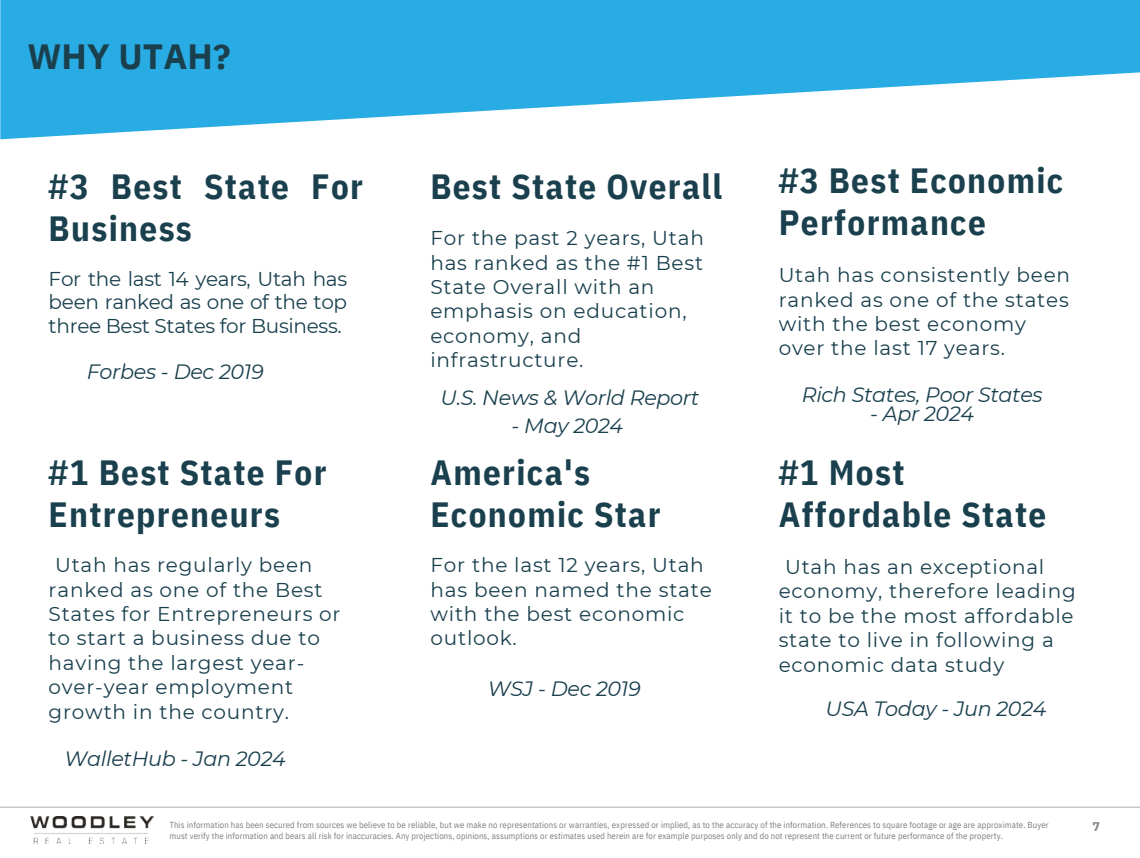
<style>
.page{position:relative;width:1140px;height:858px;background:#fff}
.page>*{position:absolute;margin:0;border:0;box-sizing:border-box;transform-origin:0 0}
.t1{font:700 35px/41.2px "IBM Plex Sans Cond";letter-spacing:.04em;color:#1a404e}
.t2{font:700 35px "IBM Plex Sans";letter-spacing:.005em;color:#1a404d}
.t3{font:italic 20.75px "Montserrat";letter-spacing:-.015em;color:#1a404e}
.t4{font:20px/24.4px "Montserrat";letter-spacing:.04em;color:#1a404e}
.t5{font:700 12.5px "IBM Plex Sans";color:#7f7f7f}
.t6{font:8.75px "IBM Plex Sans Cond";letter-spacing:.015em;color:#7f7f7f}
</style>
<div class="page">
<svg style="left:0;top:0;width:1139px;height:139px;fill:#29ace3"></svg>
<hr style="left:0;top:807px;width:1139px;height:1px;background:#aeaaaa">
<img style="left:30px;top:816px;width:124px;height:27px">
<h1 class="t2" style="left:27px;top:29px;width:205px">WHY UTAH?</h1>
<h1 class="t1" style="left:49px;top:163px;width:316px">#3 Best State For</h1>
<h1 class="t1" style="left:430px;top:163px;width:293px">Best State Overall</h1>
<h1 class="t1" style="left:49px;top:205px;width:145px">Business</h1>
<p class="t4" style="left:430px;top:225px;width:275px">For the past 2 years, Utah has ranked as the #1 Best<br>State Overall with an emphasis on education, economy, and infrastructure.</p>
<p class="t4" style="left:49px;top:266px;width:300px;line-height:23.5px;text-align:justify">For the last 14 years, Utah has been ranked as one of the top three Best States for Business.</p>
<p class="t3" style="left:87px;top:358px;width:178px">Forbes - Dec 2019</p>
<h1 class="t1" style="left:49px;top:449px;width:279px">#1 Best State For<br>Entrepreneurs</h1>
<p class="t3" style="left:440px;top:383px;width:260px">U.S. News &amp; World Report</p>
<p class="t3" style="left:511px;top:411px;width:113px">- May 2024</p>
<h1 class="t1" style="left:430px;top:449px;width:231px">America's<br>Economic Star</h1>
<p class="t4" style="left:49px;top:552px;width:293px;text-indent:6px">Utah has regularly been ranked as one of the Best<br>States for Entrepreneurs or to start a business due to having the largest year&shy;over-year employment growth in the country.</p>
<p class="t4" style="left:430px;top:552px;width:283px">For the last 12 years, Utah has been named the state with the best economic outlook.</p>
<p class="t3" style="left:487px;top:674px;width:154px">WSJ - Dec 2019</p>
<p class="t3" style="left:65px;top:744px;width:223px">WalletHub - Jan 2024</p>
<h1 class="t1" style="left:778px;top:157px;width:286px">#3 Best Economic<br>Performance</h1>
<p class="t4" style="left:778px;top:262px;width:293px">Utah has consistently been ranked as one of the states with the best economy over the last 17 years.</p>
<p class="t3" style="left:801px;top:380px;width:242px">Rich States, Poor States</p>
<p class="t3" style="left:870px;top:400px;width:105px">- Apr 2024</p>
<h1 class="t1" style="left:778px;top:449px;width:269px">#1 Most<br>Affordable State</h1>
<p class="t4" style="left:778px;top:554px;width:298px;text-indent:6px">Utah has an exceptional economy, therefore leading it to be the most affordable state to live in following a economic data study</p>
<p class="t3" style="left:825px;top:694px;width:222px">USA Today - Jun 2024</p>
<p class="t6" style="left:169px;top:818px;width:880px">This information has been secured from sources we believe to be reliable, but we make no representations or warranties, expressed or implied, as to the accuracy of the information. References to square footage or age are approximate. Buyer</p>
<p class="t5" style="left:1092px;top:817px;width:9px">7</p>
<p class="t6" style="left:169px;top:829px;width:834px">must verify the information and bears all risk for inaccuracies. Any projections, opinions, assumptions or estimates used herein are for example purposes only and do not represent the current or future performance of the property.</p>
</div>
